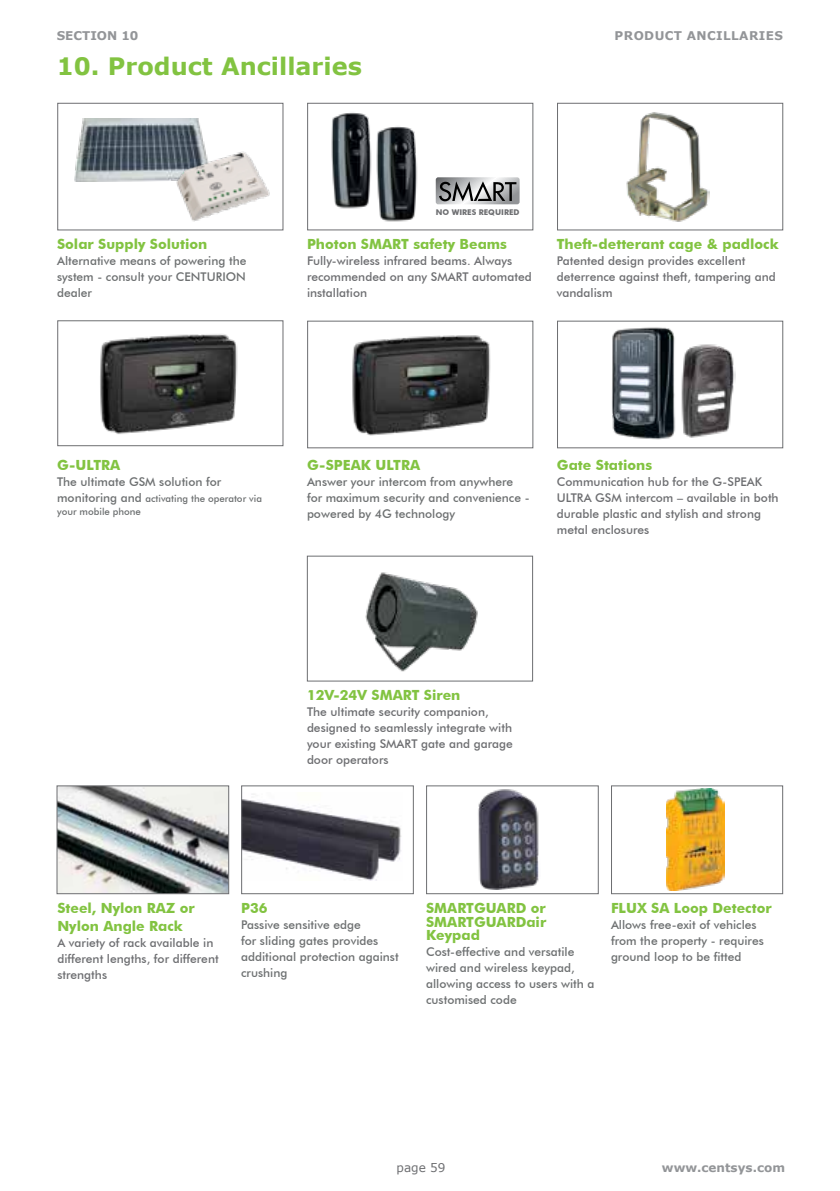
<style>
.page{position:relative;width:840px;height:1191px;background:#fff}
.page>*{position:absolute;margin:0;border:0;box-sizing:border-box;transform-origin:0 0}
.t1{font:700 24px "Verdana";color:#82c341}
.t2{font:700 14px/13.8px "Futura BT";color:#82c341}
.t3{font:500 12px/16px "Futura BT";color:#6d6e71}
.t4{font:500 12px/16px "Futura BT";color:#6d7071}
.t5{font:700 12px "Verdana";color:#939598}
.t6{font:700 12px "Verdana";letter-spacing:.035em;color:#939598}
.t7{font:12px "Verdana";color:#6d6e71}
.t8{font:500 9.6px/12.4px "Futura BT";color:#6d7071}
.t9{font:700 7.8px "Futura BT";color:#6d6e71}
.s1{font-size:12px}
</style>
<div class="page">
<img style="left:75px;top:118px;width:131px;height:63px">
<img style="left:171px;top:150px;width:99px;height:72px">
<div style="left:57px;top:103px;width:226px;height:127px;border:1px solid #6d6e71"></div>
<img style="left:626px;top:112px;width:83px;height:110px">
<div style="left:557px;top:103px;width:225px;height:127px;border:1px solid #6d6e71"></div>
<img style="left:365px;top:572px;width:113px;height:100px">
<div style="left:307px;top:556px;width:225px;height:125px;border:1px solid #6d6e71"></div>
<img style="left:100px;top:334px;width:138px;height:100px">
<div style="left:57px;top:320px;width:226px;height:126px;border:1px solid #6d6e71"></div>
<img style="left:612px;top:327px;width:64px;height:113px">
<img style="left:681px;top:344px;width:54px;height:94px">
<div style="left:557px;top:321px;width:225px;height:127px;border:1px solid #6d6e71"></div>
<img style="left:352px;top:335px;width:139px;height:101px">
<div style="left:307px;top:321px;width:226px;height:127px;border:1px solid #6d6e71"></div>
<div style="left:307px;top:103px;width:226px;height:127px;border:1px solid #6d6e71"></div>
<img style="left:331px;top:112px;width:41px;height:97px">
<img style="left:376px;top:126px;width:42px;height:96px">
<img style="left:59px;top:787px;width:168px;height:105px">
<div style="left:57px;top:785px;width:172px;height:109px;border:1px solid #6d6e71"></div>
<img style="left:243px;top:794px;width:158px;height:86px">
<div style="left:241px;top:785px;width:172px;height:109px;border:1px solid #6d6e71"></div>
<img style="left:478px;top:789px;width:61px;height:100px">
<div style="left:426px;top:785px;width:172px;height:109px;border:1px solid #6d6e71"></div>
<img style="left:666px;top:789px;width:58px;height:101px">
<div style="left:610px;top:785px;width:172px;height:109px;border:1px solid #6d6e71"></div>
<svg style="left:435px;top:177px;width:84px;height:27px;background:#959698"></svg>
<p class="t5" style="left:57px;top:27px;width:83px">SECTION 10</p>
<p class="t6" style="left:614px;top:27px;width:170px">PRODUCT ANCILLARIES</p>
<h1 class="t1" style="left:57px;top:49px;width:306px">10. Product Ancillaries</h1>
<p class="t2" style="left:57px;top:237px;width:151px">Solar Supply Solution</p>
<p class="t4" style="left:57px;top:253px;width:191px;text-align:justify">Alternative means of powering the system - consult your CENTURION dealer</p>
<p class="t9" style="left:435px;top:207px;width:85px">NO WIRES REQUIRED</p>
<p class="t2" style="left:307px;top:237px;width:201px">Photon SMART safety Beams</p>
<p class="t3" style="left:307px;top:253px;width:226px">Fully-wireless infrared beams. Always recommended on any SMART automated installation</p>
<p class="t2" style="left:556px;top:237px;width:223px">Theft-detterant cage &amp; padlock</p>
<p class="t3" style="left:556px;top:253px;width:220px">Patented design provides excellent deterrence against theft, tampering and vandalism</p>
<p class="t2" style="left:57px;top:458px;width:65px">G-ULTRA</p>
<p class="t4" style="left:57px;top:474px;width:166px">The ultimate GSM solution for</p>
<p class="t8" style="left:57px;top:493px;width:206px"><span class="s1">monitoring and</span> activating the operator via your mobile phone</p>
<p class="t2" style="left:307px;top:458px;width:115px">G-SPEAK ULTRA</p>
<p class="t4" style="left:307px;top:474px;width:224px">Answer your intercom from anywhere for maximum security and convenience - powered by 4G technology</p>
<p class="t2" style="left:556px;top:458px;width:97px">Gate Stations</p>
<p class="t3" style="left:556px;top:474px;width:223px">Communication hub for the G-SPEAK<br>ULTRA GSM intercom – available in both durable plastic and stylish and strong metal enclosures</p>
<p class="t2" style="left:307px;top:688px;width:155px">12V-24V SMART Siren</p>
<p class="t3" style="left:307px;top:703px;width:207px">The ultimate security companion, designed to seamlessly integrate with your existing SMART gate and garage door operators</p>
<p class="t2" style="left:57px;top:898px;width:139px;line-height:18px">Steel, Nylon RAZ or<br>Nylon Angle Rack</p>
<p class="t3" style="left:57px;top:934px;width:163px">A variety of rack available in different lengths, for different strengths</p>
<p class="t2" style="left:241px;top:900px;width:28px">P36</p>
<p class="t4" style="left:241px;top:916px;width:159px">Passive sensitive edge<br>for sliding gates provides additional protection against crushing</p>
<p class="t2" style="left:426px;top:900px;width:122px;text-align:justify">SMARTGUARD or SMARTGUARDair Keypad</p>
<p class="t4" style="left:426px;top:944px;width:170px">Cost-effective and versatile wired and wireless keypad, allowing access to users with a customised code</p>
<p class="t2" style="left:610px;top:900px;width:162px">FLUX SA Loop Detector</p>
<p class="t4" style="left:610px;top:916px;width:154px">Allows free-exit of vehicles from the property - requires ground loop to be fitted</p>
<p class="t7" style="left:396px;top:1159px;width:50px">page 59</p>
<p class="t5" style="left:661px;top:1159px;width:124px">www.centsys.com</p>
</div>
